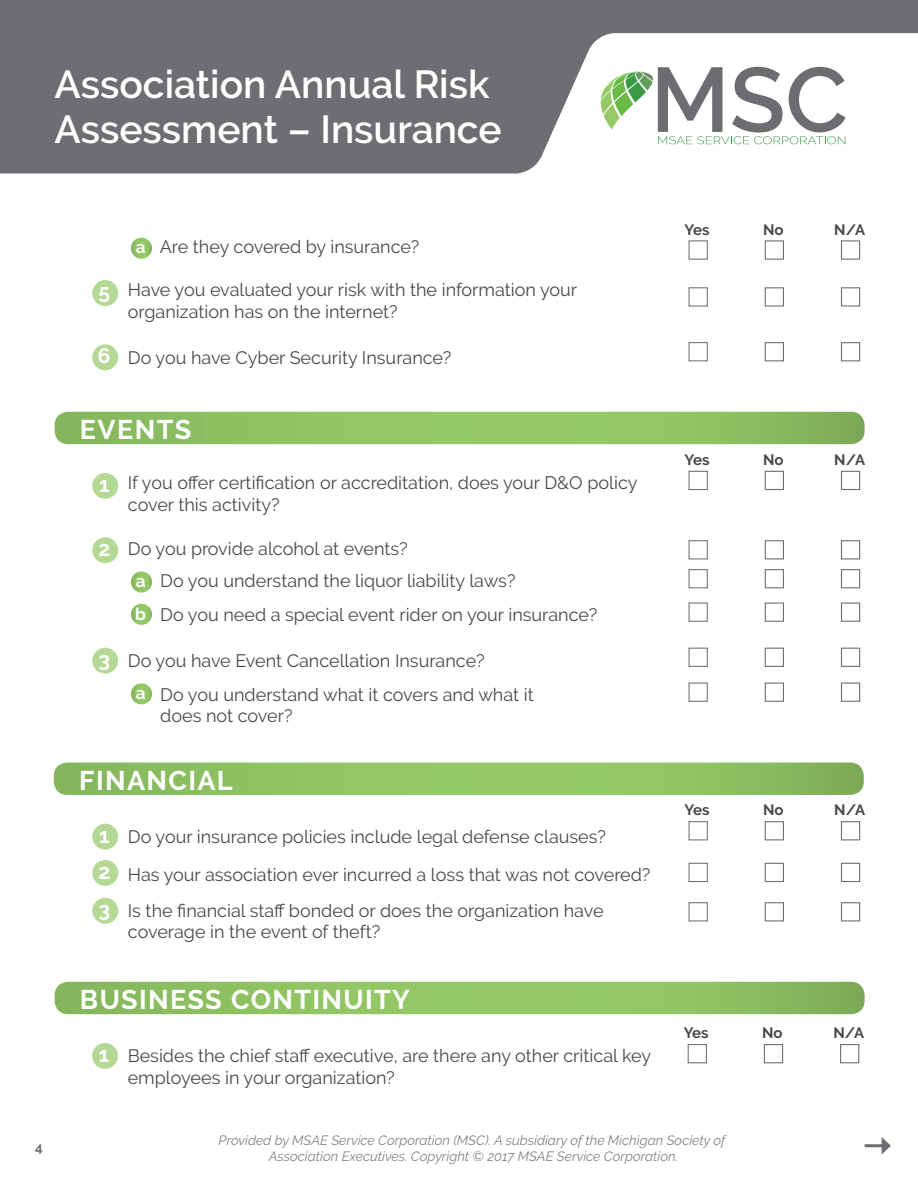
<style>
.page{position:relative;width:918px;height:1188px;background:#fff}
.page>*{position:absolute;margin:0;border:0;box-sizing:border-box;transform-origin:0 0}
.t1{font:600 91.05px "Raleway";color:#6c6d70}
.t2{font:600 39px/45px "Raleway";color:#fff}
.t3{font:700 27px "Raleway";letter-spacing:.05em;color:#fff}
.Parent_Question{font:18px/21.6px "Raleway";color:#46494b}
.Questions{font:18px/21.6px "Raleway";color:#46494b}
.Child_Question_Last{font:18px/21.6px "Raleway";color:#46494b}
.Child_Question{font:18px "Raleway";color:#46494b}
.t4{font:700 17.1px "Raleway";color:#fff}
.t5{font:700 15px "Raleway";letter-spacing:-.005em;color:#46494b}
.t6{font:italic 13.5px/16.2px "Raleway";color:#808285;text-align:center}
.t7{font:700 13.5px "Raleway";color:#6d6e71}
.s1{font-weight:700;font-size:21px;color:#fff}
</style>
<div class="page">
<hr style="left:865px;top:1144px;width:19px;height:3px;background:#6d6e71">
<svg style="left:882px;top:1137px;width:9px;height:17px"></svg>
<svg style="left:0;top:0;width:918px;height:174px;fill:#6d6e71"></svg>
<svg style="left:658px;top:136px;width:187px;height:8px"></svg>
<svg style="left:601px;top:72px;width:52px;height:58px"></svg>
<svg style="left:131px;top:238px;width:21px;height:21px"></svg>
<div style="left:92px;top:280px;width:26px;height:26px;background:#b5d994;border-radius:50%"></div>
<div style="left:92px;top:344px;width:26px;height:26px;background:#b5d994;border-radius:50%"></div>
<svg style="left:55px;top:412px;width:810px;height:32px;background:#8fc163"></svg>
<div style="left:92px;top:473px;width:26px;height:26px;background:#b5d994;border-radius:50%"></div>
<div style="left:92px;top:537px;width:26px;height:26px;background:#b5d994;border-radius:50%"></div>
<svg style="left:131px;top:571px;width:21px;height:22px"></svg>
<svg style="left:131px;top:604px;width:21px;height:21px"></svg>
<div style="left:92px;top:648px;width:26px;height:26px;background:#b5d994;border-radius:50%"></div>
<svg style="left:131px;top:683px;width:21px;height:21px"></svg>
<div style="left:92px;top:824px;width:26px;height:26px;background:#b5d994;border-radius:50%"></div>
<div style="left:92px;top:860px;width:26px;height:26px;background:#b5d994;border-radius:50%"></div>
<div style="left:92px;top:898px;width:26px;height:26px;background:#b5d994;border-radius:50%"></div>
<svg style="left:54px;top:763px;width:810px;height:32px;background:#8fc163"></svg>
<svg style="left:55px;top:982px;width:810px;height:32px;background:#8fc163"></svg>
<div style="left:92px;top:1043px;width:26px;height:26px;background:#b5d994;border-radius:50%"></div>
<div style="left:689px;top:240px;width:19px;height:20px;border:1px solid #6d6f72"></div>
<div style="left:765px;top:240px;width:19px;height:20px;border:1px solid #6d6f72"></div>
<div style="left:841px;top:240px;width:19px;height:20px;border:1px solid #6d6f72"></div>
<div style="left:689px;top:471px;width:19px;height:19px;border:1px solid #6d6f72"></div>
<div style="left:765px;top:471px;width:19px;height:19px;border:1px solid #6d6f72"></div>
<div style="left:841px;top:471px;width:19px;height:19px;border:1px solid #6d6f72"></div>
<div style="left:689px;top:821px;width:19px;height:19px;border:1px solid #6d6f72"></div>
<div style="left:765px;top:821px;width:19px;height:19px;border:1px solid #6d6f72"></div>
<div style="left:841px;top:821px;width:19px;height:19px;border:1px solid #6d6f72"></div>
<div style="left:688px;top:1044px;width:19px;height:19px;border:1px solid #6d6f72"></div>
<div style="left:764px;top:1044px;width:19px;height:19px;border:1px solid #6d6f72"></div>
<div style="left:840px;top:1044px;width:19px;height:19px;border:1px solid #6d6f72"></div>
<div style="left:689px;top:287px;width:19px;height:20px;border:1px solid #6d6f72"></div>
<div style="left:765px;top:287px;width:19px;height:20px;border:1px solid #6d6f72"></div>
<div style="left:841px;top:287px;width:19px;height:20px;border:1px solid #6d6f72"></div>
<div style="left:689px;top:540px;width:19px;height:19px;border:1px solid #6d6f72"></div>
<div style="left:765px;top:540px;width:19px;height:19px;border:1px solid #6d6f72"></div>
<div style="left:841px;top:540px;width:19px;height:19px;border:1px solid #6d6f72"></div>
<div style="left:689px;top:342px;width:19px;height:19px;border:1px solid #6d6f72"></div>
<div style="left:765px;top:342px;width:19px;height:19px;border:1px solid #6d6f72"></div>
<div style="left:841px;top:342px;width:19px;height:19px;border:1px solid #6d6f72"></div>
<div style="left:689px;top:603px;width:19px;height:19px;border:1px solid #6d6f72"></div>
<div style="left:765px;top:603px;width:19px;height:19px;border:1px solid #6d6f72"></div>
<div style="left:841px;top:603px;width:19px;height:19px;border:1px solid #6d6f72"></div>
<div style="left:689px;top:902px;width:19px;height:19px;border:1px solid #6d6f72"></div>
<div style="left:765px;top:902px;width:19px;height:19px;border:1px solid #6d6f72"></div>
<div style="left:841px;top:902px;width:19px;height:19px;border:1px solid #6d6f72"></div>
<div style="left:689px;top:648px;width:19px;height:19px;border:1px solid #6d6f72"></div>
<div style="left:765px;top:648px;width:19px;height:19px;border:1px solid #6d6f72"></div>
<div style="left:841px;top:648px;width:19px;height:19px;border:1px solid #6d6f72"></div>
<div style="left:689px;top:683px;width:19px;height:19px;border:1px solid #6d6f72"></div>
<div style="left:765px;top:683px;width:19px;height:19px;border:1px solid #6d6f72"></div>
<div style="left:841px;top:683px;width:19px;height:19px;border:1px solid #6d6f72"></div>
<div style="left:689px;top:569px;width:19px;height:19px;border:1px solid #6d6f72"></div>
<div style="left:765px;top:569px;width:19px;height:19px;border:1px solid #6d6f72"></div>
<div style="left:841px;top:569px;width:19px;height:19px;border:1px solid #6d6f72"></div>
<div style="left:689px;top:863px;width:19px;height:19px;border:1px solid #6d6f72"></div>
<div style="left:765px;top:863px;width:19px;height:19px;border:1px solid #6d6f72"></div>
<div style="left:841px;top:863px;width:19px;height:19px;border:1px solid #6d6f72"></div>
<h2 class="t2" style="left:55px;top:62px;width:449px">Association Annual Risk<br>Assessment – Insurance</h2>
<h1 class="t1" style="left:651px;top:47px;width:199px">MSC</h1>
<p class="t7" style="left:35px;top:1139px;width:9px">4</p>
<p class="t4" style="left:136px;top:237px;width:11px">a</p>
<p class="Child_Question_Last" style="left:160px;top:236px;width:261px">Are they covered by insurance?</p>
<p class="Questions" style="left:128px;top:279px;width:451px;text-indent:-29px"><span class="s1">5</span> Have you evaluated your risk with the information your organization has on the internet?</p>
<p class="Questions" style="left:98px;top:346px;width:355px"><span class="s1">6</span> Do you have Cyber Security Insurance?</p>
<p class="t3" style="left:80px;top:414px;width:113px">EVENTS</p>
<p class="Questions" style="left:128px;top:472px;width:511px;text-indent:-29px"><span class="s1">1</span> If you offer certification or accreditation, does your D&amp;O policy cover this activity?</p>
<p class="Parent_Question" style="left:98px;top:538px;width:311px"><span class="s1">2</span> Do you provide alcohol at events?</p>
<p class="t4" style="left:136px;top:571px;width:11px">a</p>
<p class="Child_Question" style="left:160px;top:570px;width:357px">Do you understand the liquor liability laws?</p>
<p class="t4" style="left:135px;top:604px;width:12px">b</p>
<p class="Child_Question_Last" style="left:160px;top:604px;width:439px">Do you need a special event rider on your insurance?</p>
<p class="Parent_Question" style="left:98px;top:650px;width:388px"><span class="s1">3</span> Do you have Event Cancellation Insurance?</p>
<p class="t4" style="left:136px;top:683px;width:11px">a</p>
<p class="Child_Question_Last" style="left:160px;top:683px;width:375px">Do you understand what it covers and what it does not cover?</p>
<p class="t3" style="left:79px;top:765px;width:155px">FINANCIAL</p>
<p class="Parent_Question" style="left:99px;top:826px;width:509px"><span class="s1">1</span> Do your insurance policies include legal defense clauses?</p>
<p class="Parent_Question" style="left:98px;top:863px;width:554px"><span class="s1">2</span> Has your association ever incurred a loss that was not covered?</p>
<p class="Parent_Question" style="left:128px;top:900px;width:477px;text-indent:-29px"><span class="s1">3</span> Is the financial staff bonded or does the organization have coverage in the event of theft?</p>
<p class="t3" style="left:80px;top:984px;width:332px">BUSINESS CONTINUITY</p>
<p class="Parent_Question" style="left:128px;top:1045px;width:525px;text-indent:-29px"><span class="s1">1</span> Besides the chief staff executive, are there any other critical key employees in your organization?</p>
<p class="t5" style="left:685px;top:221px;width:26px">Yes</p>
<p class="t5" style="left:763px;top:221px;width:22px">No</p>
<p class="t5" style="left:834px;top:221px;width:32px">N/A</p>
<p class="t5" style="left:685px;top:451px;width:26px">Yes</p>
<p class="t5" style="left:763px;top:451px;width:22px">No</p>
<p class="t5" style="left:834px;top:451px;width:32px">N/A</p>
<p class="t5" style="left:685px;top:802px;width:26px">Yes</p>
<p class="t5" style="left:763px;top:802px;width:22px">No</p>
<p class="t5" style="left:834px;top:802px;width:32px">N/A</p>
<p class="t5" style="left:684px;top:1024px;width:26px">Yes</p>
<p class="t5" style="left:762px;top:1024px;width:22px">No</p>
<p class="t5" style="left:833px;top:1024px;width:32px">N/A</p>
<p class="t6" style="left:219px;top:1132px;width:508px">Provided by MSAE Service Corporation (MSC). A subsidiary of the Michigan Society of<br>Association Executives. Copyright © 2017 MSAE Service Corporation.</p>
</div>
